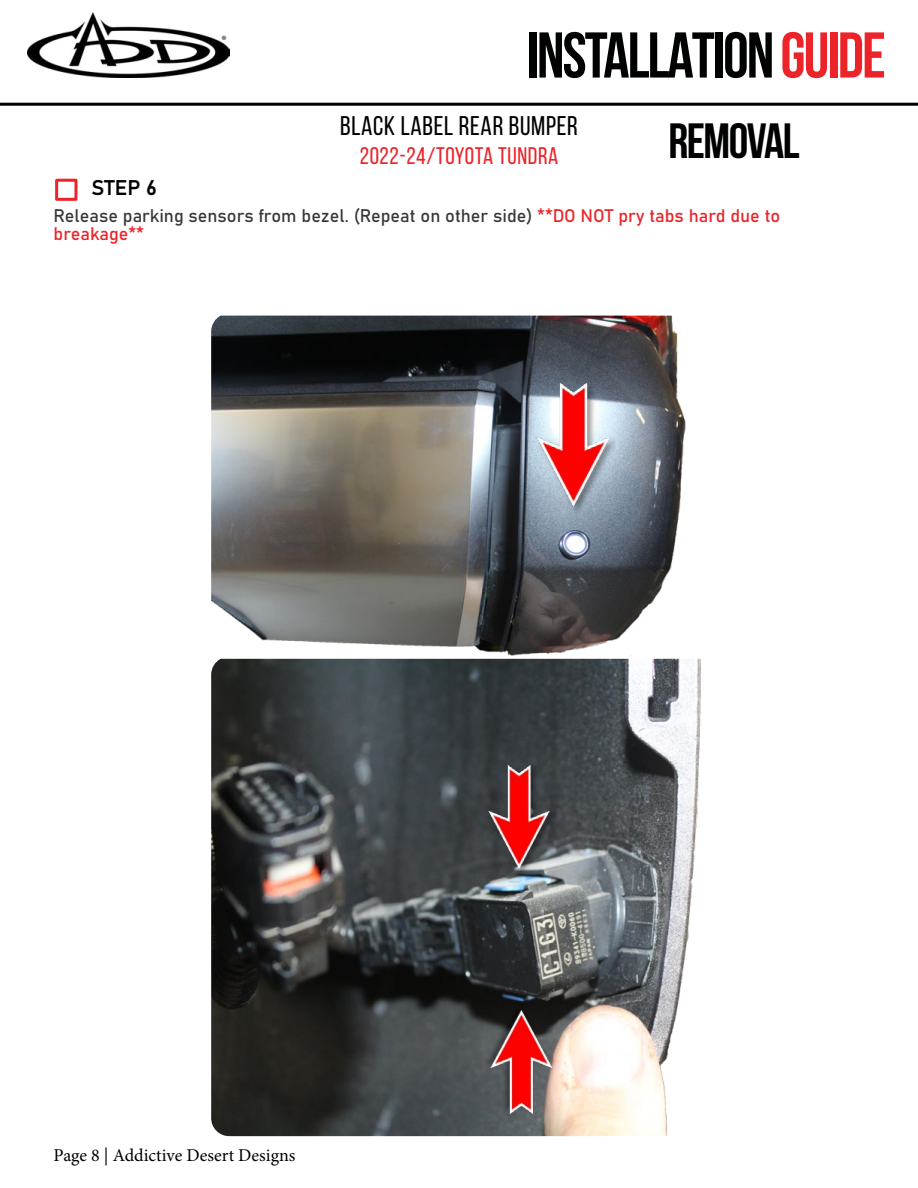
<style>
.page{position:relative;width:918px;height:1188px;background:#fff}
.page>*{position:absolute;margin:0;border:0;box-sizing:border-box;transform-origin:0 0}
.t1{font:700 64.5px "Bebas Neue";letter-spacing:-.03em;color:#000101}
.t2{font:700 49.5px "Bebas Neue";letter-spacing:-.03em;color:#000101}
.t3{font:27px "Bebas Neue";letter-spacing:.025em;color:#000}
.t4{font:24px "Bebas Neue";letter-spacing:.025em;color:#ec2329}
.t5{font:21px "Bahnschrift";color:#000}
.t6{font:18px/18px "Bahnschrift";color:#383838}
.t7{font:18px "Minion Pro";color:#000}
.s1{color:#ec2329}
</style>
<div class="page">
<hr style="left:0;top:103px;width:918px;height:3px;background:#000">
<img style="left:27px;top:12px;width:203px;height:65px">
<div style="left:55px;top:179px;width:22px;height:22px;border:3px solid #ec2329"></div>
<img style="left:211px;top:316px;width:475px;height:341px">
<img style="left:533px;top:378px;width:82px;height:136px">
<img style="left:211px;top:659px;width:490px;height:477px">
<img style="left:485px;top:761px;width:70px;height:117px">
<img style="left:485px;top:1000px;width:70px;height:117px">
<h1 class="t1" style="left:527px;top:20px;width:361px">INSTALLATION<span class="s1">GUIDE</span></h1>
<h3 class="t3" style="left:340px;top:111px;width:239px">BLACK LABEL REAR BUMPER</h3>
<h3 class="t4" style="left:360px;top:143px;width:200px">2022-24/TOYOTA TUNDRA</h3>
<h2 class="t2" style="left:668px;top:114px;width:133px">REMOVAL</h2>
<p class="t5" style="left:91px;top:172px;width:67px">STEP 6</p>
<p class="t6" style="left:54px;top:206px;width:728px">Release parking sensors from bezel. (Repeat on other side) <span class="s1">**DO NOT pry tabs hard due to breakage**</span></p>
<p class="t7" style="left:54px;top:1143px;width:243px">Page 8 | Addictive Desert Designs</p>
</div>
